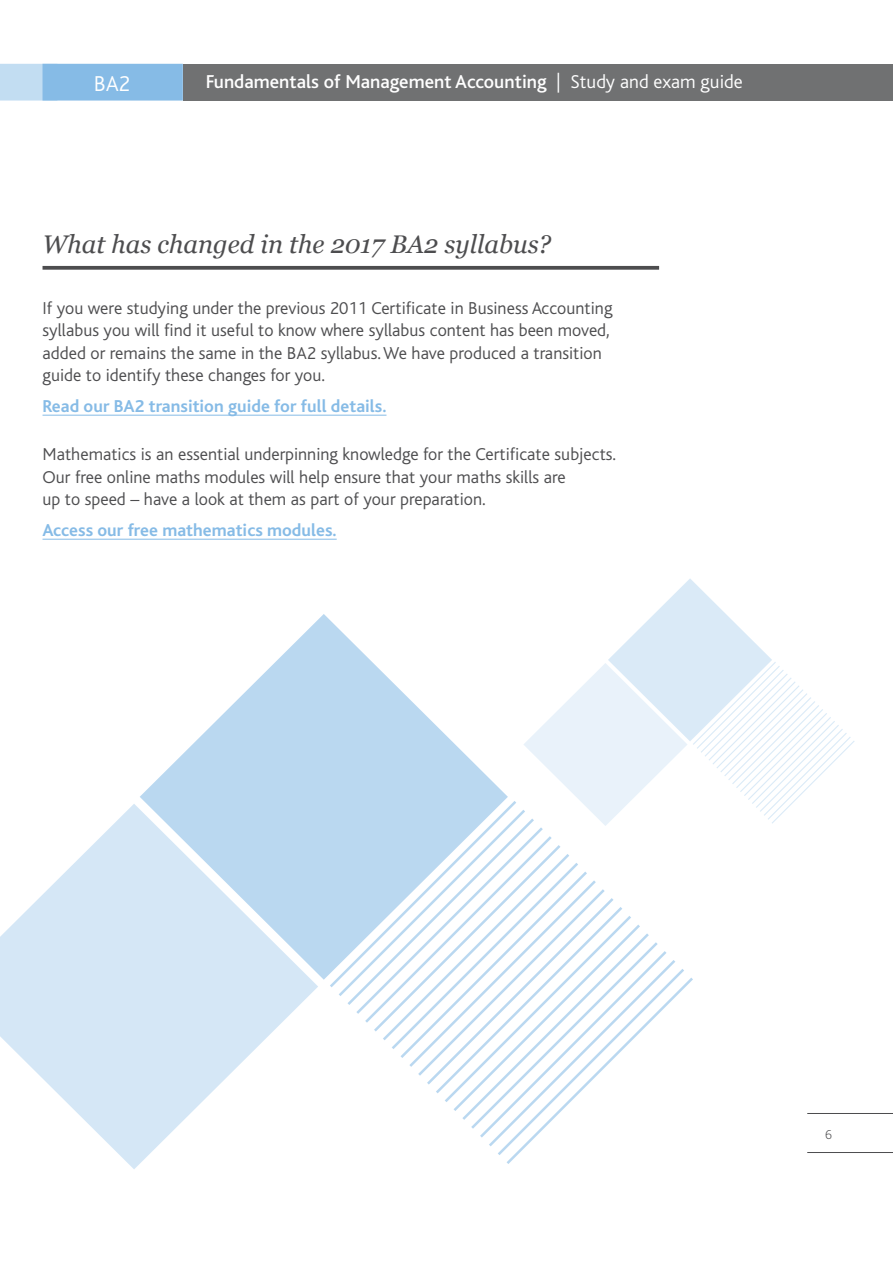
<style>
.page{position:relative;width:893px;height:1263px;background:#fff}
.page>*{position:absolute;margin:0;border:0;box-sizing:border-box;transform-origin:0 0}
.t1{font:italic 25.5px "Georgia";color:#4d4d4f}
.t2{font:300 22.5px "Bliss";color:#fff}
.t3{font:500 19.5px "Bliss";color:#fff}
.t4{font:300 18px/22.5px "Bliss";color:#4d4d4f}
.t5{font:700 18px "Bliss";color:#86bbe6}
.t6{font:200 13.5px "Bliss";color:#4d4d4f}
.s1{font-weight:300}
</style>
<div class="page">
<svg style="left:140px;top:614px;width:368px;height:366px;fill:#bad8f0"></svg>
<svg style="left:0;top:804px;width:318px;height:365px;fill:#d5e7f6"></svg>
<svg style="left:327px;top:798px;width:366px;height:366px"></svg>
<svg style="left:523px;top:579px;width:332px;height:247px"></svg>
<hr style="left:807px;top:1113px;width:86px;height:1px;background:#4d4d4f">
<hr style="left:807px;top:1152px;width:86px;height:1px;background:#4d4d4f">
<div style="left:183px;top:64px;width:710px;height:37px;background:#707172"></div>
<div style="left:0;top:64px;width:57px;height:37px;background:#c2ddf2"></div>
<div style="left:43px;top:64px;width:140px;height:37px;background:#86bbe6"></div>
<svg style="left:43px;top:266px;width:616px;height:4px;background:#5a5a5c"></svg>
<hr style="left:43px;top:415px;width:343px;height:1px;background:#86bbe6">
<hr style="left:43px;top:539px;width:294px;height:1px;background:#86bbe6">
<p class="t2" style="left:94px;top:72px;width:38px">BA2</p>
<p class="t3" style="left:206px;top:72px;width:539px">Fundamentals of Management Accounting <span class="s1">| Study and exam guide</span></p>
<h1 class="t1" style="left:43px;top:226px;width:510px">What has changed in the 2017 BA2 syllabus?</h1>
<p class="t4" style="left:43px;top:297px;width:571px">If you were studying under the previous 2011 Certificate in Business Accounting syllabus you will find it useful to know where syllabus content has been moved, added or remains the same in the BA2 syllabus. We have produced a transition guide to identify these changes for you.</p>
<p class="t5" style="left:43px;top:397px;width:345px">Read our BA2 transition guide for full details.</p>
<p class="t4" style="left:43px;top:444px;width:575px">Mathematics is an essential underpinning knowledge for the Certificate subjects.<br>Our free online maths modules will help ensure that your maths skills are<br>up to speed – have a look at them as part of your preparation.</p>
<p class="t5" style="left:43px;top:521px;width:296px">Access our free mathematics modules.</p>
<p class="t6" style="left:825px;top:1128px;width:8px">6</p>
</div>
